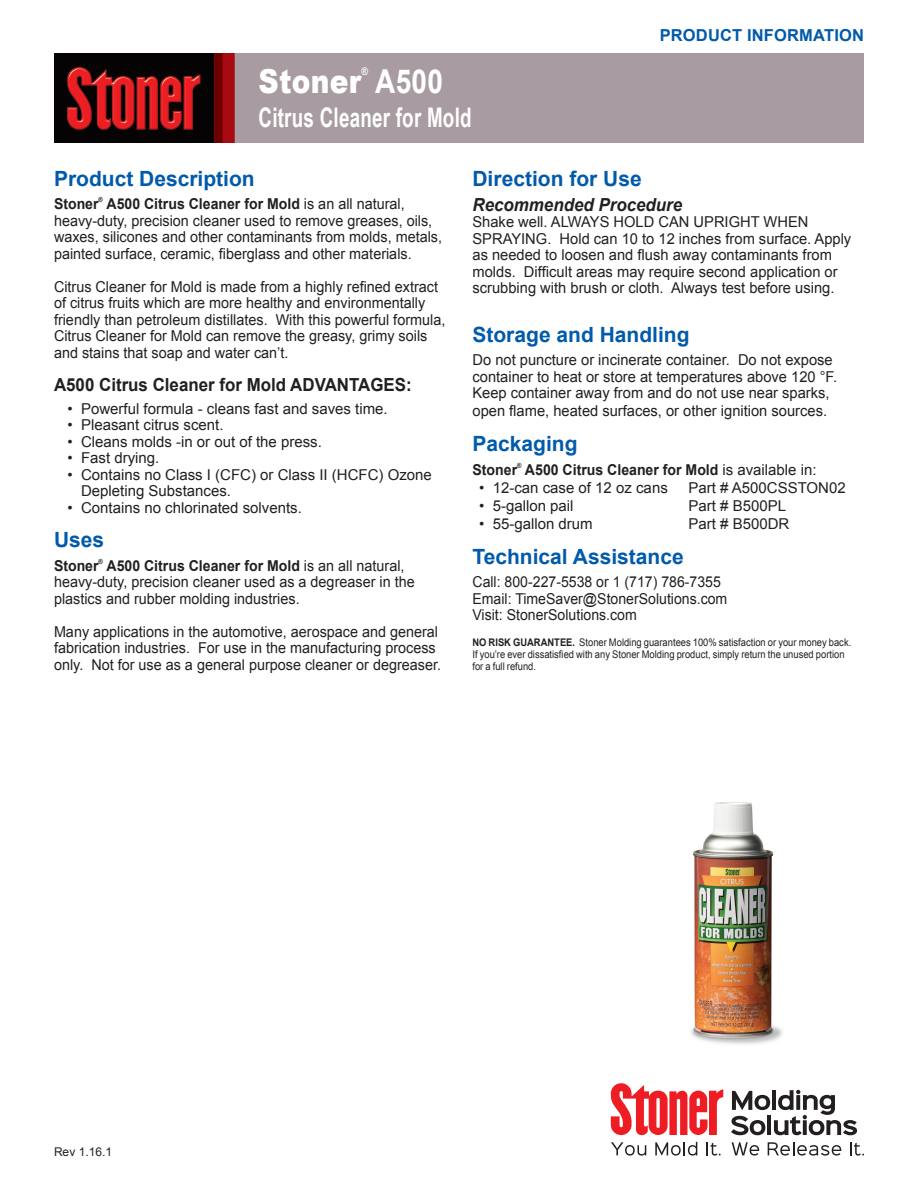
<style>
.page{position:relative;width:918px;height:1188px;background:#fff}
.page>*{position:absolute;margin:0;border:0;box-sizing:border-box;transform-origin:0 0}
.t1{font:900 33px "Arial";letter-spacing:.01em;color:#fff;scale:.85 1}
.t2{font:700 27px "Arial Narrow";letter-spacing:.01em;color:#fff;scale:.85 1}
.t3{font:700 21px "Arial";color:#015aaa}
.t4{font:700 18px "Arial";color:#231f20;scale:.94 1}
.t5{font:italic 700 18px "Arial";color:#231f20;scale:.94 1}
.t6{font:700 16.5px "Arial";letter-spacing:.01em;color:#015aaa}
.t7{font:15px/16.5px "Arial";color:#231f20}
.t8{font:15px/16.5px "Arial";color:#231f20;scale:.96 1}
.t9{font:15px/16.5px "Arial";color:#231f20;scale:.95 1}
.t10{font:15px/16.5px "Arial";color:#231f20;scale:.94 1}
.t11{font:700 15px "Arial";color:#231f20;scale:.94 1}
.t12{font:12px "Arial";color:#231f20}
.t13{font:10.5px/12px "Arial";color:#231f20;scale:.89 1}
.t14{font:700 10.5px "Arial";color:#fff;scale:.85 1}
.t15{font:700 7.05px "Arial";color:#231f20;scale:.85 1}
.s1{font-weight:700}
.s2{font-weight:400}
</style>
<div class="page">
<img style="left:54px;top:54px;width:810px;height:88px">
<svg style="left:611px;top:1083px;width:112px;height:52px"></svg>
<svg style="left:611px;top:1142px;width:35px;height:14px"></svg>
<svg style="left:655px;top:1142px;width:42px;height:14px"></svg>
<svg style="left:706px;top:1142px;width:15px;height:14px"></svg>
<svg style="left:732px;top:1142px;width:27px;height:14px"></svg>
<svg style="left:768px;top:1142px;width:73px;height:14px"></svg>
<svg style="left:850px;top:1142px;width:14px;height:14px"></svg>
<svg style="left:731px;top:1090px;width:126px;height:45px"></svg>
<img style="left:691px;top:802px;width:92px;height:242px">
<p class="t14" style="left:361px;top:64px;width:9px">®</p>
<p class="t1" style="left:259px;top:57px;width:219px">Stoner <span class="s1">A500</span></p>
<p class="t2" style="left:259px;top:97px;width:252px">Citrus Cleaner for Mold</p>
<p class="t6" style="left:660px;top:24px;width:206px">PRODUCT INFORMATION</p>
<p class="t3" style="left:54px;top:165px;width:202px">Product Description</p>
<p class="t11" style="left:54px;top:194px;width:49px">Stoner</p>
<p class="t15" style="left:99px;top:195px;width:7px">®</p>
<p class="t8" style="left:54px;top:196px;width:406px;text-indent:52px"><span class="s1">A500 Citrus Cleaner for Mold</span> is an all natural, heavy-duty, precision cleaner used to remove greases, oils, waxes, silicones and other contaminants from molds, metals, painted surface, ceramic, fiberglass and other materials.</p>
<p class="t8" style="left:54px;top:278px;width:409px">Citrus Cleaner for Mold is made from a highly refined extract of citrus fruits which are more healthy and environmentally friendly than petroleum distillates. With this powerful formula, Citrus Cleaner for Mold can remove the greasy, grimy soils and stains that soap and water can’t.</p>
<p class="t4" style="left:54px;top:372px;width:382px">A500 Citrus Cleaner for Mold ADVANTAGES:</p>
<p class="t7" style="left:68px;top:401px;width:322px">• Powerful formula - cleans fast and saves time.</p>
<p class="t7" style="left:68px;top:417px;width:158px">• Pleasant citrus scent.</p>
<p class="t7" style="left:68px;top:434px;width:256px">• Cleans molds -in or out of the press.</p>
<p class="t7" style="left:68px;top:450px;width:93px">• Fast drying.</p>
<p class="t7" style="left:81px;top:467px;width:352px;text-indent:-14px">• Contains no Class I (CFC) or Class II (HCFC) Ozone<br>Depleting Substances.</p>
<p class="t7" style="left:68px;top:500px;width:236px">• Contains no chlorinated solvents.</p>
<p class="t3" style="left:54px;top:526px;width:52px">Uses</p>
<p class="t11" style="left:54px;top:555px;width:49px">Stoner</p>
<p class="t15" style="left:99px;top:557px;width:7px">®</p>
<p class="t9" style="left:54px;top:557px;width:381px;text-indent:52px"><span class="s1">A500 Citrus Cleaner for Mold</span> is an all natural, heavy-duty, precision cleaner used as a degreaser in the plastics and rubber molding industries.</p>
<p class="t8" style="left:54px;top:623px;width:405px">Many applications in the automotive, aerospace and general fabrication industries. For use in the manufacturing process only. Not for use as a general purpose cleaner or degreaser.</p>
<p class="t3" style="left:472px;top:165px;width:171px">Direction for Use</p>
<p class="t5" style="left:472px;top:192px;width:225px">Recommended Procedure</p>
<p class="t7" style="left:472px;top:214px;width:380px">Shake well. ALWAYS HOLD CAN UPRIGHT WHEN SPRAYING. Hold can 10 to 12 inches from surface. Apply as needed to loosen and flush away contaminants from molds. Difficult areas may require second application or scrubbing with brush or cloth. Always test before using.</p>
<p class="t3" style="left:472px;top:321px;width:219px">Storage and Handling</p>
<p class="t7" style="left:472px;top:352px;width:366px">Do not puncture or incinerate container. Do not expose container to heat or store at temperatures above 120 °F.<br>Keep container away from and do not use near sparks,</p>
<p class="t7" style="left:472px;top:403px;width:356px">open flame, heated surfaces, or other ignition sources.</p>
<p class="t3" style="left:472px;top:429px;width:107px">Packaging</p>
<p class="t11" style="left:472px;top:460px;width:49px">Stoner</p>
<p class="t15" style="left:517px;top:461px;width:7px">®</p>
<p class="t11" style="left:525px;top:460px;width:312px">A500 Citrus Cleaner for Mold <span class="s2">is available in:</span></p>
<p class="t7" style="left:479px;top:480px;width:190px">• 12-can case of 12 oz cans</p>
<p class="t7" style="left:688px;top:480px;width:159px">Part # A500CSSTON02</p>
<p class="t7" style="left:479px;top:498px;width:96px">• 5-gallon pail</p>
<p class="t7" style="left:688px;top:498px;width:99px">Part # B500PL</p>
<p class="t7" style="left:479px;top:516px;width:115px">• 55-gallon drum</p>
<p class="t7" style="left:688px;top:516px;width:102px">Part # B500DR</p>
<p class="t3" style="left:472px;top:543px;width:213px">Technical Assistance</p>
<p class="t10" style="left:472px;top:574px;width:273px">Call: 800-227-5538 or 1 (717) 786-7355<br>Email: TimeSaver@StonerSolutions.com<br>Visit: StonerSolutions.com</p>
<p class="t13" style="left:472px;top:636px;width:427px"><span class="s1">NO RISK GUARANTEE.</span> Stoner Molding guarantees 100% satisfaction or your money back.<br>If you’re ever dissatisfied with any Stoner Molding product, simply return the unused portion for a full refund.</p>
<p class="t12" style="left:54px;top:1144px;width:60px">Rev 1.16.1</p>
</div>
